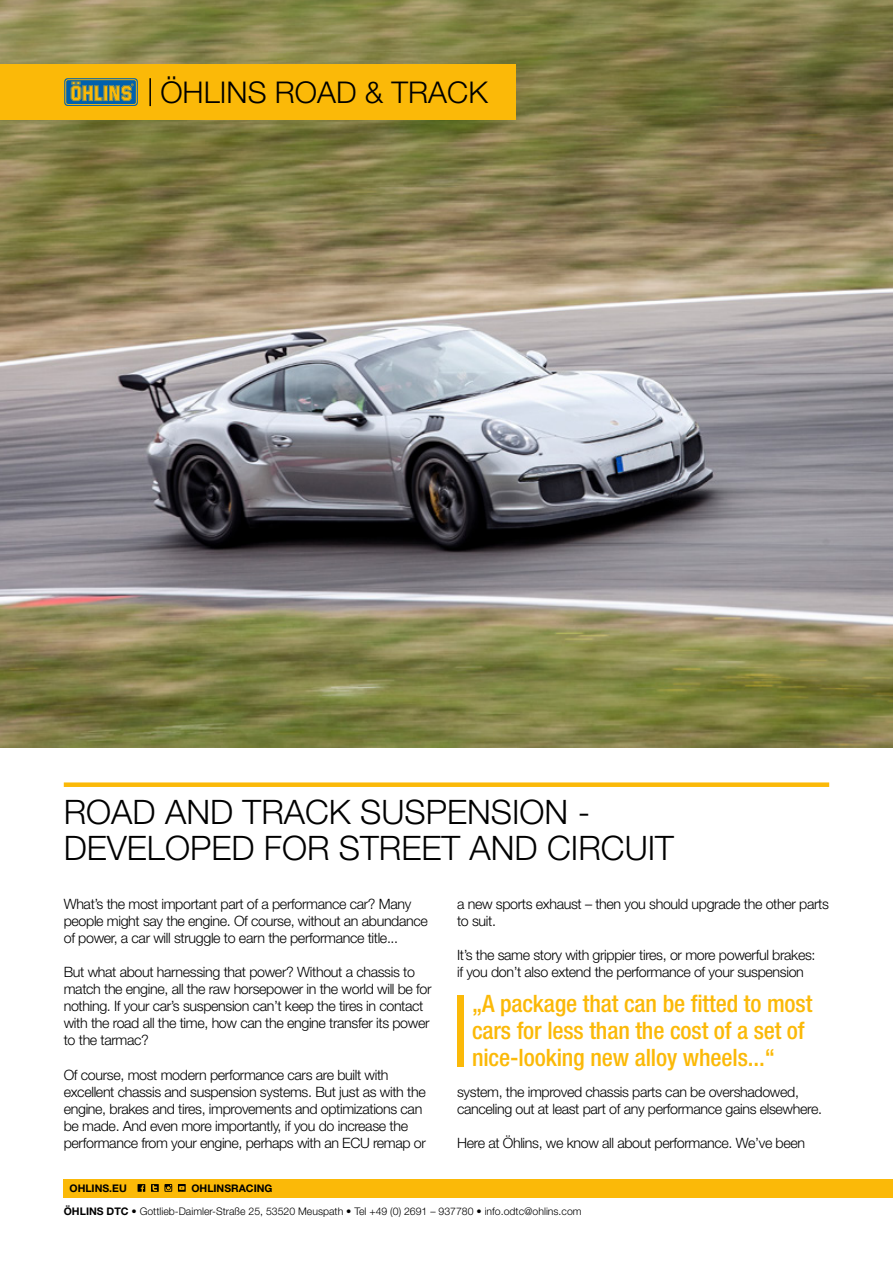
<style>
.page{position:relative;width:893px;height:1263px;background:#fff}
.page>*{position:absolute;margin:0;border:0;box-sizing:border-box;transform-origin:0 0}
.t1{font:300 33.75px/36px "Helvetica Neue LT Std";color:#000}
.t2{font:300 30px "Helvetica Neue LT Std";color:#000}
.t3{font:500 condensed 24px/27px "Helvetica Neue LT Std";letter-spacing:-.005em;color:#fbb908}
.t4{font:300 14.25px/17.1px "Helvetica Neue LT Std";letter-spacing:-.025em;color:#000}
.t5{font:300 10.5px "Helvetica Neue LT Std";color:#000}
.t6{font:700 10.5px "Helvetica Neue LT Std";color:#000}
.s1{font-weight:700}
</style>
<div class="page">
<img style="left:0;top:0;width:893px;height:747px">
<div style="left:64px;top:782px;width:765px;height:5px;background:#fbb908"></div>
<div style="left:457px;top:995px;width:6px;height:71px;background:#fbb908"></div>
<div style="left:0;top:64px;width:515px;height:56px;background:#fbb908"></div>
<svg style="left:64px;top:78px;width:74px;height:28px"></svg>
<svg style="left:65px;top:79px;width:72px;height:26px"></svg>
<hr style="left:149px;top:78px;width:2px;height:28px;background:#000">
<div style="left:64px;top:1179px;width:829px;height:18px;background:#fbb908"></div>
<svg style="left:138px;top:1184px;width:7px;height:8px"></svg>
<svg style="left:151px;top:1184px;width:21px;height:8px"></svg>
<svg style="left:178px;top:1184px;width:8px;height:8px"></svg>
<h2 class="t2" style="left:160px;top:74px;width:329px">ÖHLINS ROAD &amp; TRACK</h2>
<h1 class="t1" style="left:64px;top:793px;width:612px">ROAD AND TRACK SUSPENSION -<br>DEVELOPED FOR STREET AND CIRCUIT</h1>
<p class="t4" style="left:64px;top:894px;width:366px">What’s the most important part of a performance car? Many people might say the engine. Of course, without an abundance of power, a car will struggle to earn the performance title...</p>
<p class="t4" style="left:64px;top:963px;width:369px">But what about harnessing that power? Without a chassis to match the engine, all the raw horsepower in the world will be for nothing. If your car’s suspension can’t keep the tires in contact with the road all the time, how can the engine transfer its power to the tarmac?</p>
<p class="t4" style="left:64px;top:1065px;width:364px">Of course, most modern performance cars are built with excellent chassis and suspension systems. But just as with the engine, brakes and tires, improvements and optimizations can be made. And even more importantly, if you do increase the performance from your engine, perhaps with an ECU remap or</p>
<p class="t4" style="left:457px;top:894px;width:373px">a new sports exhaust – then you should upgrade the other parts to suit.</p>
<p class="t4" style="left:457px;top:946px;width:360px">It’s the same story with grippier tires, or more powerful brakes: if you don’t also extend the performance of your suspension</p>
<h3 class="t3" style="left:472px;top:990px;width:342px">„A package that can be fitted to most cars for less than the cost of a set of nice-looking new alloy wheels...“</h3>
<p class="t4" style="left:457px;top:1083px;width:366px">system, the improved chassis parts can be overshadowed, canceling out at least part of any performance gains elsewhere.</p>
<p class="t4" style="left:457px;top:1134px;width:350px">Here at Öhlins, we know all about performance. We’ve been</p>
<p class="t6" style="left:70px;top:1181px;width:59px">OHLINS.EU</p>
<p class="t6" style="left:191px;top:1181px;width:83px">OHLINSRACING</p>
<p class="t5" style="left:64px;top:1205px;width:519px"><span class="s1">ÖHLINS DTC</span> • Gottlieb-Daimler-Straße 25, 53520 Meuspath • Tel +49 (0) 2691 – 937780 • info.odtc@ohlins.com</p>
</div>
